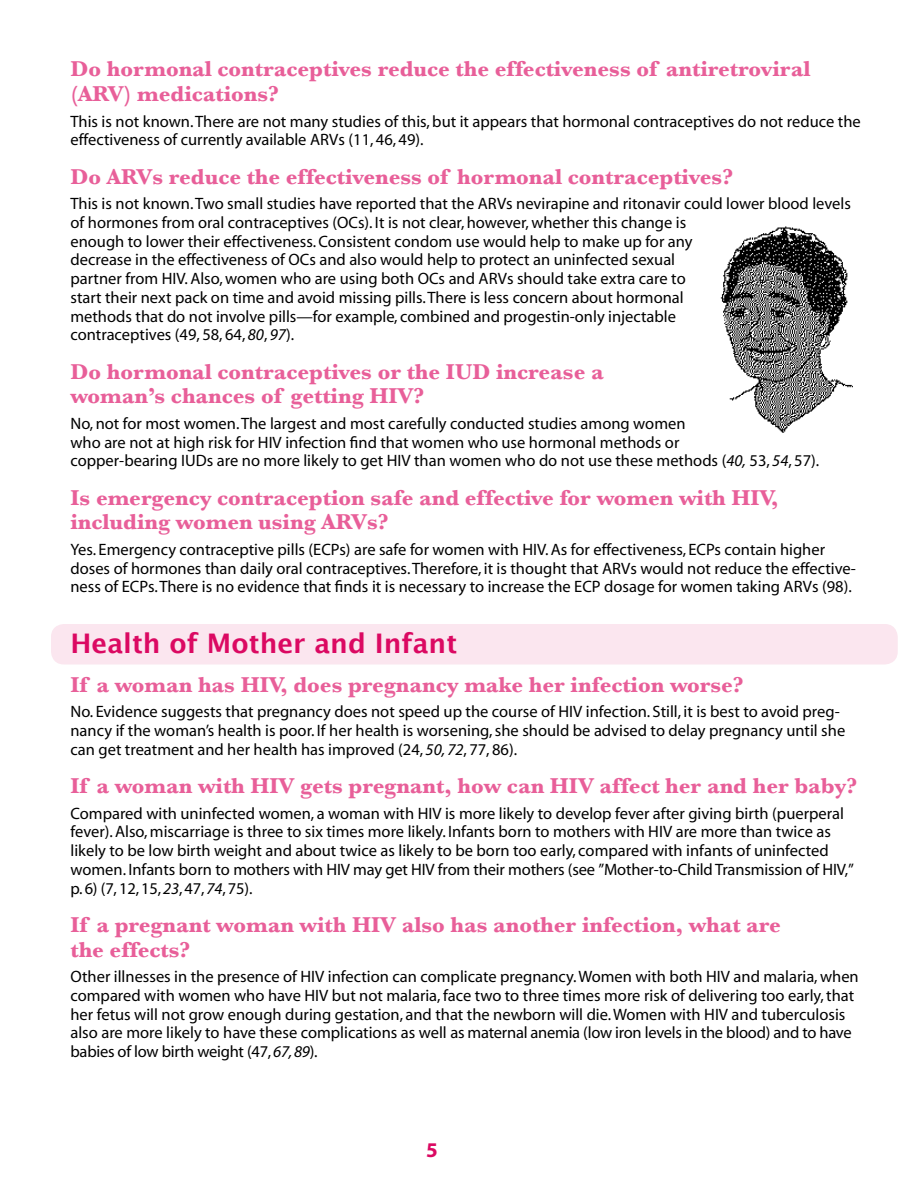
<style>
.page{position:relative;width:918px;height:1188px;background:#fff}
.page>*{position:absolute;margin:0;border:0;box-sizing:border-box;transform-origin:0 0}
.t1{font:700 27px "Lucida Grande";color:#db0962}
.t2{font:700 22.5px/24.8px "Baskerville";color:#e85f99}
.t3{font:16.5px/18.8px "Myriad";color:#000}
.s1{font-style:italic}
</style>
<div class="page">
<div style="left:51px;top:624px;width:847px;height:40px;background:#fbe6ef;border-radius:13px"></div>
<img style="left:720px;top:226px;width:133px;height:207px">
<h2 class="t2" style="left:70px;top:57px;width:741px">Do hormonal contraceptives reduce the effectiveness of antiretroviral (ARV) medications?</h2>
<p class="t3" style="left:70px;top:112px;width:792px">This is not known. There are not many studies of this, but it appears that hormonal contraceptives do not reduce the effectiveness of currently available ARVs (11, 46, 49).</p>
<h2 class="t2" style="left:70px;top:164px;width:664px">Do ARVs reduce the effectiveness of hormonal contraceptives?</h2>
<p class="t3" style="left:70px;top:195px;width:782px">This is not known. Two small studies have reported that the ARVs nevirapine and ritonavir could lower blood levels of hormones from oral contraceptives (OCs). It is not clear, however, whether this change is<br>enough to lower their effectiveness. Consistent condom use would help to make up for any<br>decrease in the effectiveness of OCs and also would help to protect an uninfected sexual<br>partner from HIV. Also, women who are using both OCs and ARVs should take extra care to<br>start their next pack on time and avoid missing pills. There is less concern about hormonal<br>methods that do not involve pills—for example, combined and progestin-only injectable<br>contraceptives (49, 58, 64, <span class="s1">80</span>, <span class="s1">97</span>).</p>
<h2 class="t2" style="left:70px;top:359px;width:535px">Do hormonal contraceptives or the IUD increase a woman’s chances of getting HIV?</h2>
<p class="t3" style="left:70px;top:415px;width:750px">No, not for most women. The largest and most carefully conducted studies among women<br>who are not at high risk for HIV infection find that women who use hormonal methods or<br>copper-bearing IUDs are no more likely to get HIV than women who do not use these methods (<span class="s1">40,</span> 53, <span class="s1">54</span>, 57).</p>
<h2 class="t2" style="left:70px;top:485px;width:710px">Is emergency contraception safe and effective for women with HIV, including women using ARVs?</h2>
<p class="t3" style="left:70px;top:541px;width:787px">Yes. Emergency contraceptive pills (ECPs) are safe for women with HIV. As for effectiveness, ECPs contain higher doses of hormones than daily oral contraceptives. Therefore, it is thought that ARVs would not reduce the effective&shy;ness of ECPs. There is no evidence that finds it is necessary to increase the ECP dosage for women taking ARVs (98).</p>
<h1 class="t1" style="left:70px;top:628px;width:388px">Health of Mother and Infant</h1>
<h2 class="t2" style="left:70px;top:672px;width:675px">If a woman has HIV, does pregnancy make her infection worse?</h2>
<p class="t3" style="left:70px;top:703px;width:776px">No. Evidence suggests that pregnancy does not speed up the course of HIV infection. Still, it is best to avoid preg&shy;nancy if the woman’s health is poor. If her health is worsening, she should be advised to delay pregnancy until she can get treatment and her health has improved (24, <span class="s1">50, 72</span>, 77, 86).</p>
<h2 class="t2" style="left:70px;top:773px;width:788px">If a woman with HIV gets pregnant, how can HIV affect her and her baby?</h2>
<p class="t3" style="left:70px;top:804px;width:785px">Compared with uninfected women, a woman with HIV is more likely to develop fever after giving birth (puerperal fever). Also, miscarriage is three to six times more likely. Infants born to mothers with HIV are more than twice as likely to be low birth weight and about twice as likely to be born too early, compared with infants of uninfected women. Infants born to mothers with HIV may get HIV from their mothers (see ”Mother-to-Child Transmission of HIV,” p. 6) (7, 12, 15, <span class="s1">23</span>, 47, <span class="s1">74</span>, 75).</p>
<h2 class="t2" style="left:70px;top:912px;width:712px">If a pregnant woman with HIV also has another infection, what are the effects?</h2>
<p class="t3" style="left:70px;top:968px;width:790px">Other illnesses in the presence of HIV infection can complicate pregnancy. Women with both HIV and malaria, when compared with women who have HIV but not malaria, face two to three times more risk of delivering too early, that her fetus will not grow enough during gestation, and that the newborn will die. Women with HIV and tuberculosis also are more likely to have these complications as well as maternal anemia (low iron levels in the blood) and to have babies of low birth weight (47, <span class="s1">67, 89</span>).</p>
</div>
